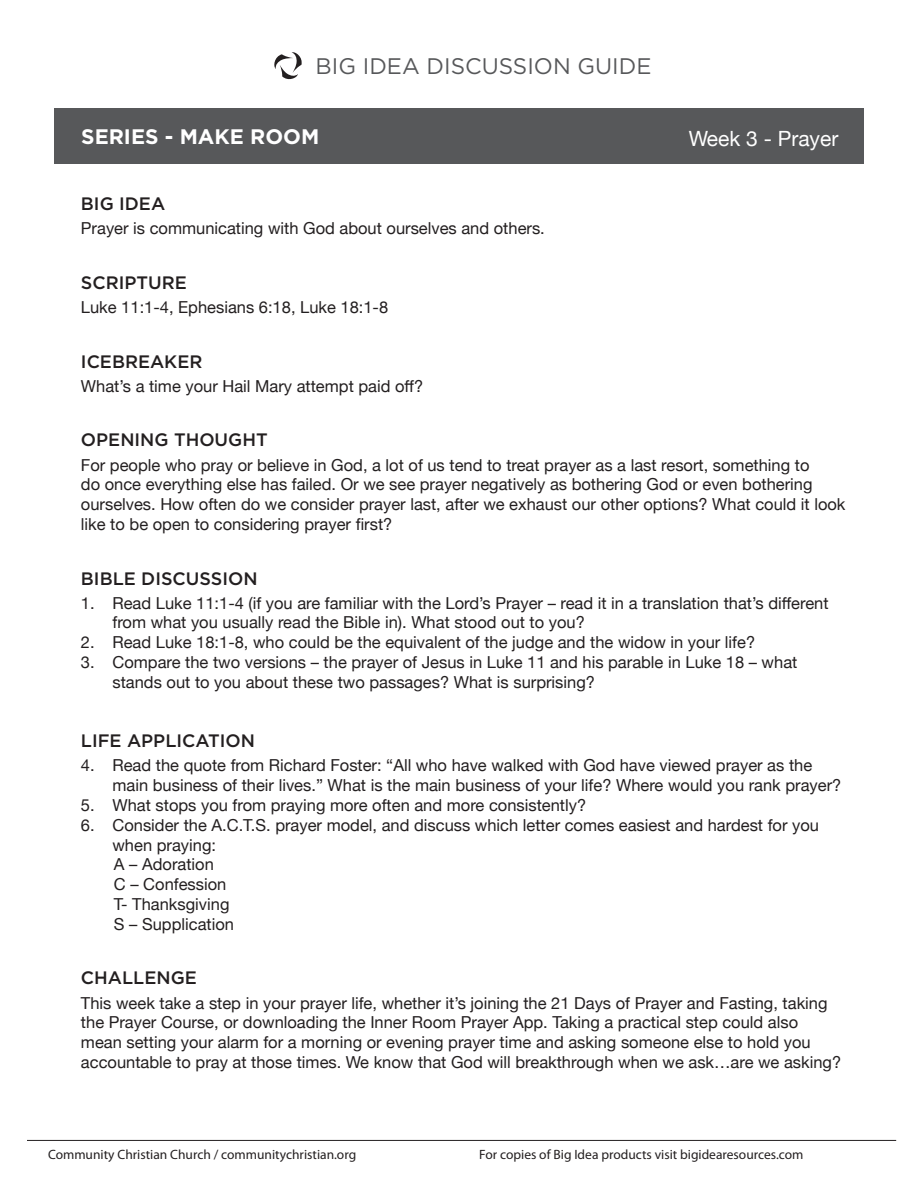
<style>
.page{position:relative;width:918px;height:1188px;background:#fff}
.page>*{position:absolute;margin:0;border:0;box-sizing:border-box;transform-origin:0 0}
.t1{font:22.5px "Gotham";color:#57585a}
.Title_medium{font:700 21px "Gotham";color:#fff}
.Title_medium-2{font:21px "Helvetica Neue";color:#fff}
.Title_medium-3{font:500 18px "Gotham";color:#231f20}
.Questions{font:16.5px/19.8px "Helvetica Neue";color:#231f20}
.Sub_Questions{font:16.5px "Helvetica Neue";color:#231f20}
.t2{font:13.5px "Myriad Pro";color:#231f20}
</style>
<div class="page">
<hr style="left:27px;top:1140px;width:869px;height:1px;background:#231f20">
<div style="left:54px;top:108px;width:810px;height:55px;background:#57585a"></div>
<svg style="left:274px;top:52px;width:28px;height:28px"></svg>
<h1 class="t1" style="left:316px;top:51px;width:337px">BIG IDEA DISCUSSION GUIDE</h1>
<p class="Title_medium" style="left:81px;top:123px;width:240px">SERIES - MAKE ROOM</p>
<p class="Title_medium-2" style="left:689px;top:123px;width:151px">Week 3 - Prayer</p>
<p class="Title_medium-3" style="left:81px;top:192px;width:86px">BIG IDEA</p>
<p class="Questions" style="left:81px;top:220px;width:465px">Prayer is communicating with God about ourselves and others.</p>
<p class="Title_medium-3" style="left:81px;top:271px;width:107px">SCRIPTURE</p>
<p class="Questions" style="left:81px;top:298px;width:309px">Luke 11:1-4, Ephesians 6:18, Luke 18:1-8</p>
<p class="Title_medium-3" style="left:81px;top:350px;width:123px">ICEBREAKER</p>
<p class="Questions" style="left:81px;top:377px;width:344px">What’s a time your Hail Mary attempt paid off?</p>
<p class="Title_medium-3" style="left:81px;top:428px;width:188px">OPENING THOUGHT</p>
<p class="Questions" style="left:81px;top:456px;width:766px">For people who pray or believe in God, a lot of us tend to treat prayer as a last resort, something to<br>do once everything else has failed. Or we see prayer negatively as bothering God or even bothering ourselves. How often do we consider prayer last, after we exhaust our other options? What could it look like to be open to considering prayer first?</p>
<p class="Title_medium-3" style="left:81px;top:566px;width:178px">BIBLE DISCUSSION</p>
<p class="Questions" style="left:112px;top:594px;width:718px;text-indent:-32px">1. Read Luke 11:1-4 (if you are familiar with the Lord’s Prayer – read it in a translation that’s different from what you usually read the Bible in). What stood out to you?</p>
<p class="Questions" style="left:81px;top:633px;width:676px">2. Read Luke 18:1-8, who could be the equivalent of the judge and the widow in your life?</p>
<p class="Questions" style="left:112px;top:653px;width:686px;text-indent:-32px">3. Compare the two versions – the prayer of Jesus in Luke 11 and his parable in Luke 18 – what stands out to you about these two passages? What is surprising?</p>
<p class="Title_medium-3" style="left:81px;top:729px;width:176px">LIFE APPLICATION</p>
<p class="Questions" style="left:112px;top:757px;width:730px;text-indent:-32px">4. Read the quote from Richard Foster: “All who have walked with God have viewed prayer as the main business of their lives.” What is the main business of your life? Where would you rank prayer?</p>
<p class="Questions" style="left:81px;top:796px;width:507px">5. What stops you from praying more often and more consistently?</p>
<p class="Questions" style="left:112px;top:816px;width:708px;text-indent:-32px">6. Consider the A.C.T.S. prayer model, and discuss which letter comes easiest and hardest for you when praying:</p>
<p class="Sub_Questions" style="left:114px;top:853px;width:101px">A – Adoration</p>
<p class="Sub_Questions" style="left:114px;top:872px;width:114px">C – Confession</p>
<p class="Sub_Questions" style="left:114px;top:892px;width:117px">T- Thanksgiving</p>
<p class="Sub_Questions" style="left:114px;top:912px;width:122px">S – Supplication</p>
<p class="Title_medium-3" style="left:81px;top:966px;width:117px">CHALLENGE</p>
<p class="Questions" style="left:81px;top:994px;width:762px">This week take a step in your prayer life, whether it’s joining the 21 Days of Prayer and Fasting, taking the Prayer Course, or downloading the Inner Room Prayer App. Taking a practical step could also mean setting your alarm for a morning or evening prayer time and asking someone else to hold you accountable to pray at those times. We know that God will breakthrough when we ask…are we asking?</p>
<p class="t2" style="left:48px;top:1146px;width:310px">Community Christian Church / communitychristian.org</p>
<p class="t2" style="left:479px;top:1146px;width:326px">For copies of Big Idea products visit bigidearesources.com</p>
</div>
